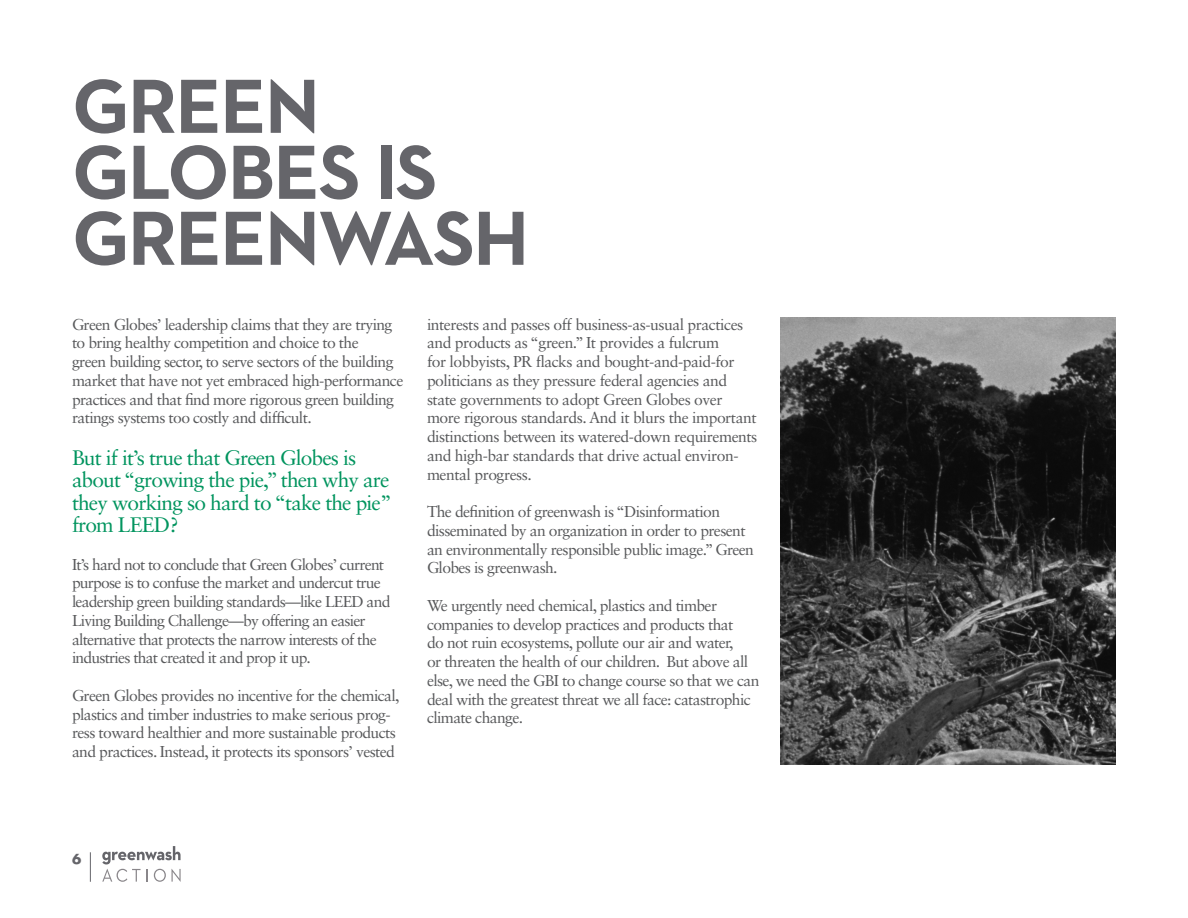
<style>
.page{position:relative;width:1188px;height:918px;background:#fff}
.page>*{position:absolute;margin:0;border:0;box-sizing:border-box;transform-origin:0 0}
.t1{font:700 78px/66px "Neutraface 2 Text";letter-spacing:-.02em;color:#65656a}
.t2{font:21px/22.5px "Sabon LT Std";letter-spacing:-.04em;color:#00945e}
.t3{font:15.75px/18.8px "Sabon LT Std";letter-spacing:-.04em;color:#58595b}
.t4{font:700 13.5px "Futura";color:#65656a}
</style>
<div class="page">
<svg style="left:102px;top:846px;width:79px;height:36px"></svg>
<hr style="left:90px;top:852px;width:1px;height:30px;background:#65656a">
<img style="left:780px;top:318px;width:336px;height:447px">
<h1 class="t1" style="left:72px;top:73px;width:459px">GREEN<br>GLOBES IS<br>GREENWASH</h1>
<p class="t3" style="left:72px;top:315px;width:333px">Green Globes’ leadership claims that they are trying to bring healthy competition and choice to the<br>green building sector, to serve sectors of the building market that have not yet embraced high-performance practices and that find more rigorous green building ratings systems too costly and difficult.</p>
<h2 class="t2" style="left:72px;top:446px;width:321px">But if it’s true that Green Globes is about “growing the pie,” then why are they working so hard to “take the pie” from LEED?</h2>
<p class="t3" style="left:72px;top:555px;width:320px">It’s hard not to conclude that Green Globes’ current purpose is to confuse the market and undercut true leadership green building standards—like LEED and Living Building Challenge—by offering an easier alternative that protects the narrow interests of the industries that created it and prop it up.</p>
<p class="t3" style="left:72px;top:686px;width:329px">Green Globes provides no incentive for the chemical, plastics and timber industries to make serious prog&shy;ress toward healthier and more sustainable products and practices. Instead, it protects its sponsors’ vested</p>
<p class="t3" style="left:427px;top:315px;width:332px">interests and passes off business-as-usual practices and products as “green.” It provides a fulcrum<br>for lobbyists, PR flacks and bought-and-paid-for politicians as they pressure federal agencies and state governments to adopt Green Globes over more rigorous standards. And it blurs the important distinctions between its watered-down requirements and high-bar standards that drive actual environ&shy;mental progress.</p>
<p class="t3" style="left:427px;top:502px;width:329px">The definition of greenwash is “Disinformation disseminated by an organization in order to present an environmentally responsible public image.” Green Globes is greenwash.</p>
<p class="t3" style="left:427px;top:596px;width:334px">We urgently need chemical, plastics and timber companies to develop practices and products that<br>do not ruin ecosystems, pollute our air and water,<br>or threaten the health of our children. But above all else, we need the GBI to change course so that we can deal with the greatest threat we all face: catastrophic climate change.</p>
<p class="t4" style="left:72px;top:849px;width:11px">6</p>
</div>
